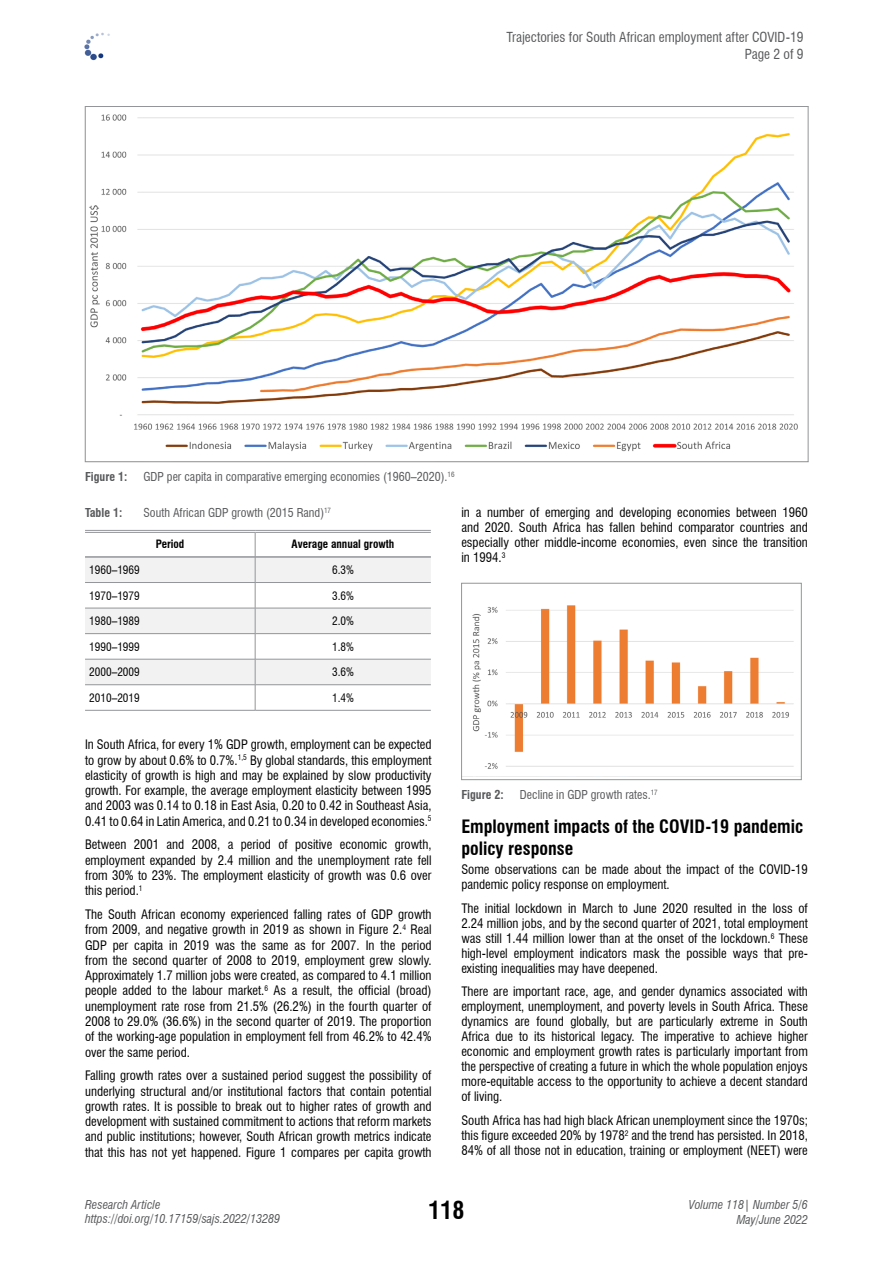
<style>
.page{position:relative;width:893px;height:1263px;background:#fff}
.page>*{position:absolute;margin:0;border:0;box-sizing:border-box;transform-origin:0 0}
.t1{font:700 condensed 24px "Swiss 721 BT";color:#000}
.Heading_1{font:700 condensed 18px/21.6px "Swiss 721 BT";color:#000}
.HEADER_top{font:condensed 13.5px "Swiss 721 BT";color:#58595b}
.BODY{font:condensed 12.75px/15.3px "Swiss 721 BT";color:#000;text-align:justify}
.t2{font:italic condensed 12px/14.4px "Swiss 721 BT";color:#58595b}
.FIG_caption{font:condensed 12px "Swiss 721 BT";color:#58595b}
.TABLE_caption{font:condensed 12px "Swiss 721 BT";color:#58595b}
.FIG_caption-2{font:700 condensed 12px "Swiss 721 BT";color:#58595b}
.TABLE_caption-2{font:700 condensed 12px "Swiss 721 BT";color:#58595b}
.TABLE_text{font:condensed 11.25px "Swiss 721 BT";color:#000}
.TABLE_headings{font:700 condensed 11.25px "Swiss 721 BT";color:#000}
</style>
<div class="page">
<img style="left:84px;top:32px;width:26px;height:29px">
<img style="left:89px;top:114px;width:709px;height:338px">
<hr style="left:85px;top:530px;width:170px;height:1px;background:#939598">
<hr style="left:85px;top:532px;width:170px;height:1px;background:#939598">
<hr style="left:255px;top:530px;width:176px;height:1px;background:#939598">
<hr style="left:255px;top:532px;width:176px;height:1px;background:#939598">
<svg style="left:85px;top:533px;width:346px;height:177px"></svg>
<hr style="left:85px;top:710px;width:170px;height:1px;background:#939598">
<hr style="left:255px;top:710px;width:176px;height:1px;background:#939598">
<hr style="left:85px;top:557px;width:170px;height:1px;background:#939598">
<hr style="left:255px;top:557px;width:176px;height:1px;background:#939598">
<img style="left:463px;top:605px;width:336px;height:172px">
<div style="left:461px;top:583px;width:340px;height:197px;border:1px solid #939598"></div>
<p class="HEADER_top" style="left:507px;top:29px;width:298px">Trajectories for South African employment after COVID-19</p>
<p class="HEADER_top" style="left:745px;top:46px;width:60px">Page 2 of 9</p>
<p class="FIG_caption-2" style="left:85px;top:470px;width:44px">Figure 1:</p>
<p class="FIG_caption" style="left:144px;top:470px;width:312px">GDP per capita in comparative emerging economies (1960–2020).<sup>16</sup></p>
<p class="TABLE_caption-2" style="left:85px;top:505px;width:39px">Table 1:</p>
<p class="TABLE_caption" style="left:144px;top:505px;width:189px">South African GDP growth (2015 Rand)<sup>17</sup></p>
<p class="TABLE_headings" style="left:156px;top:538px;width:30px">Period</p>
<p class="TABLE_headings" style="left:292px;top:538px;width:104px">Average annual growth</p>
<p class="TABLE_text" style="left:89px;top:563px;width:52px">1960–1969</p>
<p class="TABLE_text" style="left:332px;top:563px;width:23px">6.3%</p>
<p class="TABLE_text" style="left:89px;top:589px;width:52px">1970–1979</p>
<p class="TABLE_text" style="left:332px;top:589px;width:23px">3.6%</p>
<p class="TABLE_text" style="left:89px;top:614px;width:52px">1980–1989</p>
<p class="TABLE_text" style="left:332px;top:614px;width:23px">2.0%</p>
<p class="TABLE_text" style="left:89px;top:640px;width:52px">1990–1999</p>
<p class="TABLE_text" style="left:332px;top:640px;width:23px">1.8%</p>
<p class="TABLE_text" style="left:89px;top:665px;width:52px">2000–2009</p>
<p class="TABLE_text" style="left:332px;top:665px;width:23px">3.6%</p>
<p class="TABLE_text" style="left:89px;top:691px;width:52px">2010–2019</p>
<p class="TABLE_text" style="left:332px;top:691px;width:23px">1.4%</p>
<p class="BODY" style="left:85px;top:737px;width:348px">In South Africa, for every 1% GDP growth, employment can be expected to grow by about 0.6% to 0.7%.<sup>1,5</sup> By global standards, this employment elasticity of growth is high and may be explained by slow productivity growth. For example, the average employment elasticity between 1995 and 2003 was 0.14 to 0.18 in East Asia, 0.20 to 0.42 in Southeast Asia, 0.41 to 0.64 in Latin America, and 0.21 to 0.34 in developed economies.<sup>5</sup></p>
<p class="BODY" style="left:85px;top:837px;width:348px">Between 2001 and 2008, a period of positive economic growth, employment expanded by 2.4 million and the unemployment rate fell from 30% to 23%. The employment elasticity of growth was 0.6 over this period.<sup>1</sup></p>
<p class="BODY" style="left:85px;top:907px;width:348px">The South African economy experienced falling rates of GDP growth from 2009, and negative growth in 2019 as shown in Figure 2.<sup>4</sup> Real GDP per capita in 2019 was the same as for 2007. In the period from the second quarter of 2008 to 2019, employment grew slowly.<br>Approximately 1.7 million jobs were created, as compared to 4.1 million people added to the labour market.<sup>6</sup> As a result, the official (broad) unemployment rate rose from 21.5% (26.2%) in the fourth quarter of 2008 to 29.0% (36.6%) in the second quarter of 2019. The proportion of the working-age population in employment fell from 46.2% to 42.4% over the same period.</p>
<p class="BODY" style="left:85px;top:1068px;width:348px">Falling growth rates over a sustained period suggest the possibility of underlying structural and/or institutional factors that contain potential growth rates. It is possible to break out to higher rates of growth and development with sustained commitment to actions that reform markets and public institutions; however, South African growth metrics indicate that this has not yet happened. Figure 1 compares per capita growth</p>
<p class="BODY" style="left:461px;top:505px;width:348px">in a number of emerging and developing economies between 1960 and 2020. South Africa has fallen behind comparator countries and especially other middle-income economies, even since the transition in 1994.<sup>3</sup></p>
<p class="FIG_caption-2" style="left:461px;top:787px;width:44px">Figure 2:</p>
<p class="FIG_caption" style="left:520px;top:787px;width:139px">Decline in GDP growth rates.<sup>17</sup></p>
<p class="Heading_1" style="left:461px;top:816px;width:343px">Employment impacts of the COVID-19 pandemic policy response</p>
<p class="BODY" style="left:461px;top:862px;width:348px">Some observations can be made about the impact of the COVID-19 pandemic policy response on employment.</p>
<p class="BODY" style="left:461px;top:901px;width:348px">The initial lockdown in March to June 2020 resulted in the loss of 2.24 million jobs, and by the second quarter of 2021, total employment was still 1.44 million lower than at the onset of the lockdown.<sup>6</sup> These high-level employment indicators mask the possible ways that pre&shy;existing inequalities may have deepened.</p>
<p class="BODY" style="left:461px;top:984px;width:348px">There are important race, age, and gender dynamics associated with employment, unemployment, and poverty levels in South Africa. These dynamics are found globally, but are particularly extreme in South Africa due to its historical legacy. The imperative to achieve higher economic and employment growth rates is particularly important from the perspective of creating a future in which the whole population enjoys more-equitable access to the opportunity to achieve a decent standard of living.</p>
<p class="BODY" style="left:461px;top:1113px;width:348px">South Africa has had high black African unemployment since the 1970s; this figure exceeded 20% by 1978<sup>2</sup> and the trend has persisted. In 2018, 84% of all those not in education, training or employment (NEET) were</p>
<p class="t2" style="left:85px;top:1197px;width:197px">Research Article https://doi.org/10.17159/sajs.2022/13289</p>
<p class="t2" style="left:689px;top:1198px;width:121px;text-align:right">Volume 118| Number 5/6<br>May/June 2022</p>
<h1 class="t1" style="left:428px;top:1195px;width:37px">118</h1>
</div>
